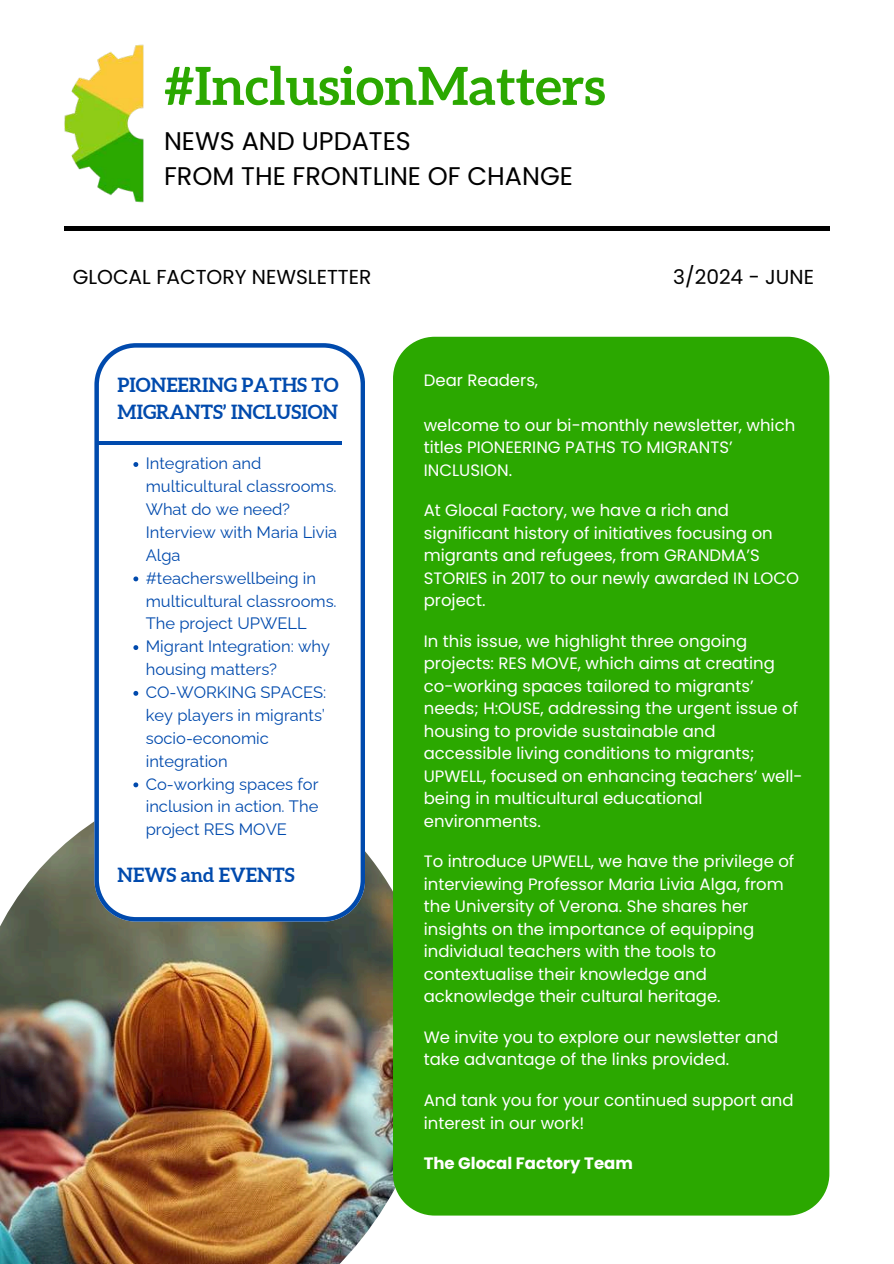
<style>
.page{position:relative;width:894px;height:1264px;background:#fff}
.page>*{position:absolute;margin:0;border:0;box-sizing:border-box;transform-origin:0 0}
.t1{font:700 52.5px "Aleo";color:#2ba800}
.t2{font:25.5px/34.8px "Poppins";color:#000}
.t3{font:20.1px "Poppins";color:#000}
.t4{font:700 19.5px/27px "Aleo";color:#004aad}
.t5{font:16.5px/22.5px "Poppins";color:#fff}
.t6{font:16.5px/22.8px "Raleway";color:#004aad}
.t7{font:700 16.5px "Poppins";color:#fff}
</style>
<div class="page">
<hr style="left:64px;top:227px;width:765px;height:3px;background:#000">
<img style="left:0;top:821px;width:433px;height:442px">
<svg style="left:94px;top:343px;width:270px;height:578px"></svg>
<hr style="left:97px;top:441px;width:244px;height:4px;background:#004aad">
<img style="left:64px;top:44px;width:80px;height:159px">
<div style="left:393px;top:337px;width:436px;height:878px;background:#2ba800"></div>
<svg style="left:133px;top:462px;width:5px;height:5px"></svg>
<svg style="left:133px;top:576px;width:5px;height:5px"></svg>
<svg style="left:133px;top:645px;width:5px;height:5px"></svg>
<svg style="left:133px;top:691px;width:5px;height:4px"></svg>
<svg style="left:133px;top:782px;width:5px;height:5px"></svg>
<h1 class="t1" style="left:164px;top:56px;width:443px">#InclusionMatters</h1>
<h2 class="t2" style="left:164px;top:124px;width:410px">NEWS AND UPDATES<br>FROM THE FRONTLINE OF CHANGE</h2>
<p class="t3" style="left:73px;top:263px;width:300px">GLOCAL FACTORY NEWSLETTER</p>
<p class="t3" style="left:673px;top:263px;width:142px">3/2024 - JUNE</p>
<p class="t4" style="left:118px;top:371px;width:222px">PIONEERING PATHS TO<br>MIGRANTS’ INCLUSION</p>
<p class="t6" style="left:146px;top:452px;width:193px">Integration and multicultural classrooms.<br>What do we need?<br>Interview with Maria Livia<br>Alga #teacherswellbeing in multicultural classrooms.<br>The project UPWELL<br>Migrant Integration: why housing matters?<br>CO-WORKING SPACES: key players in migrants’ socio-economic integration<br>Co-working spaces for inclusion in action. The project RES MOVE</p>
<p class="t4" style="left:118px;top:861px;width:178px">NEWS and EVENTS</p>
<p class="t5" style="left:423px;top:368px;width:116px">Dear Readers,</p>
<p class="t5" style="left:423px;top:413px;width:373px">welcome to our bi-monthly newsletter, which titles PIONEERING PATHS TO MIGRANTS’<br>INCLUSION.</p>
<p class="t5" style="left:423px;top:499px;width:377px">At Glocal Factory, we have a rich and significant history of initiatives focusing on migrants and refugees, from GRANDMA’S STORIES in 2017 to our newly awarded IN LOCO project.</p>
<p class="t5" style="left:423px;top:629px;width:380px">In this issue, we highlight three ongoing projects: RES MOVE, which aims at creating co-working spaces tailored to migrants’ needs; H:OUSE, addressing the urgent issue of housing to provide sustainable and accessible living conditions to migrants; UPWELL, focused on enhancing teachers’ well&shy;being in multicultural educational environments.</p>
<p class="t5" style="left:423px;top:850px;width:372px">To introduce UPWELL, we have the privilege of interviewing Professor Maria Livia Alga, from the University of Verona. She shares her insights on the importance of equipping individual teachers with the tools to contextualise their knowledge and acknowledge their cultural heritage.</p>
<p class="t5" style="left:423px;top:1025px;width:356px">We invite you to explore our newsletter and take advantage of the links provided.</p>
<p class="t5" style="left:423px;top:1088px;width:371px">And tank you for your continued support and interest in our work!</p>
<p class="t7" style="left:423px;top:1151px;width:210px">The Glocal Factory Team</p>
</div>
